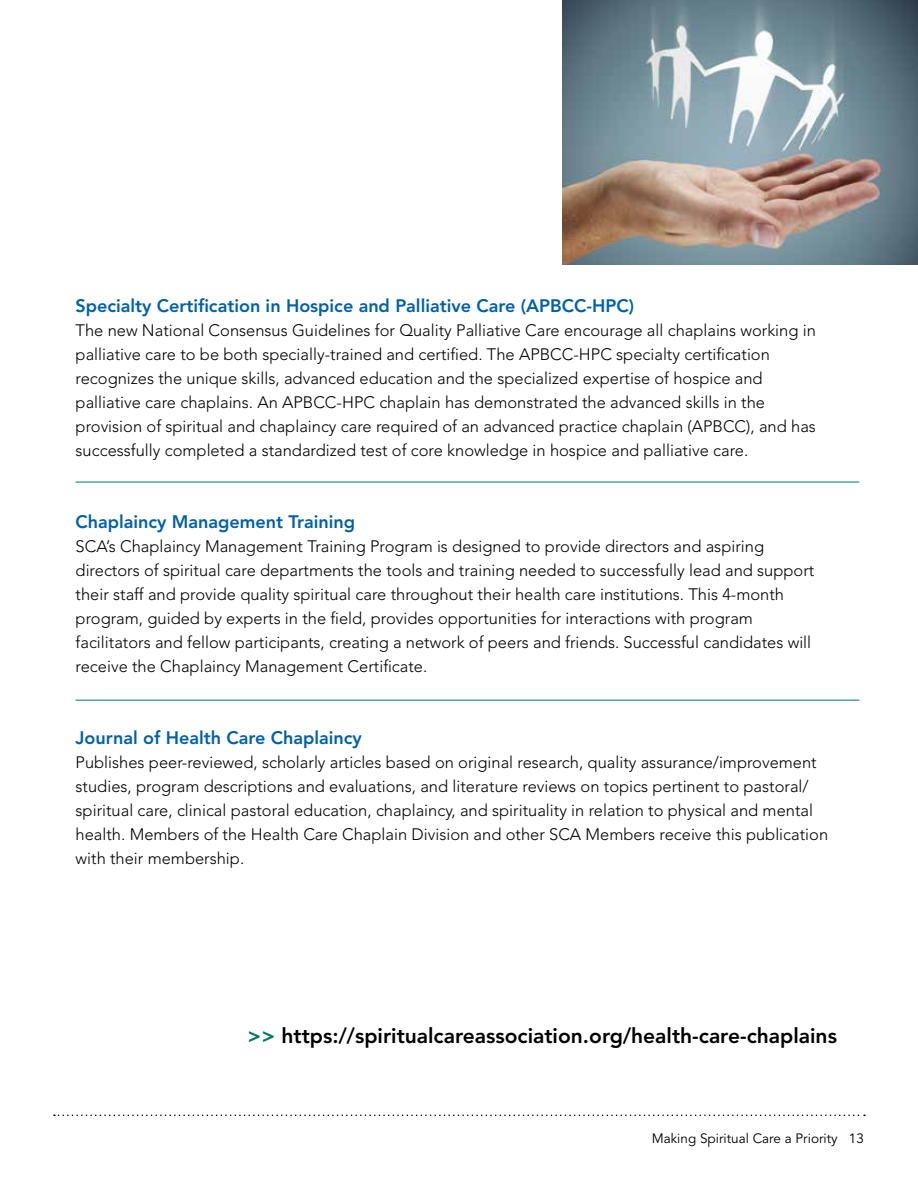
<style>
.page{position:relative;width:918px;height:1188px;background:#fff}
.page>*{position:absolute;margin:0;border:0;box-sizing:border-box;transform-origin:0 0}
.t1{font:800 21px "Avenir";color:#000}
.t2{font:800 18px "Avenir";color:#0260aa}
.t3{font:300 16.5px/24px "Avenir";color:#000}
.t4{font:13.5px "Avenir";color:#000}
.s1{color:#007960}
</style>
<div class="page">
<svg style="left:54px;top:1115px;width:811px;height:1px"></svg>
<img style="left:563px;top:0;width:355px;height:264px">
<hr style="left:76px;top:482px;width:783px;height:1px;background:#007960">
<hr style="left:76px;top:700px;width:783px;height:1px;background:#007960">
<p class="t2" style="left:76px;top:295px;width:560px">Specialty Certification in Hospice and Palliative Care (APBCC-HPC)</p>
<p class="t3" style="left:76px;top:318px;width:742px">The new National Consensus Guidelines for Quality Palliative Care encourage all chaplains working in palliative care to be both specially-trained and certified. The APBCC-HPC specialty certification recognizes the unique skills, advanced education and the specialized expertise of hospice and palliative care chaplains. An APBCC-HPC chaplain has demonstrated the advanced skills in the provision of spiritual and chaplaincy care required of an advanced practice chaplain (APBCC), and has successfully completed a standardized test of core knowledge in hospice and palliative care.</p>
<p class="t2" style="left:76px;top:511px;width:281px">Chaplaincy Management Training</p>
<p class="t3" style="left:76px;top:534px;width:740px">SCA’s Chaplaincy Management Training Program is designed to provide directors and aspiring directors of spiritual care departments the tools and training needed to successfully lead and support their staff and provide quality spiritual care throughout their health care institutions. This 4-month program, guided by experts in the field, provides opportunities for interactions with program facilitators and fellow participants, creating a network of peers and friends. Successful candidates will receive the Chaplaincy Management Certificate.</p>
<p class="t2" style="left:76px;top:727px;width:288px">Journal of Health Care Chaplaincy</p>
<p class="t3" style="left:76px;top:750px;width:754px">Publishes peer-reviewed, scholarly articles based on original research, quality assurance/improvement studies, program descriptions and evaluations, and literature reviews on topics pertinent to pastoral/ spiritual care, clinical pastoral education, chaplaincy, and spirituality in relation to physical and mental health. Members of the Health Care Chaplain Division and other SCA Members receive this publication with their membership.</p>
<p class="t1" style="left:247px;top:1023px;width:591px"><span class="s1">&gt;&gt;</span> https://spiritualcareassociation.org/health-care-chaplains</p>
<p class="t4" style="left:652px;top:1130px;width:214px">Making Spiritual Care a Priority 13</p>
</div>
